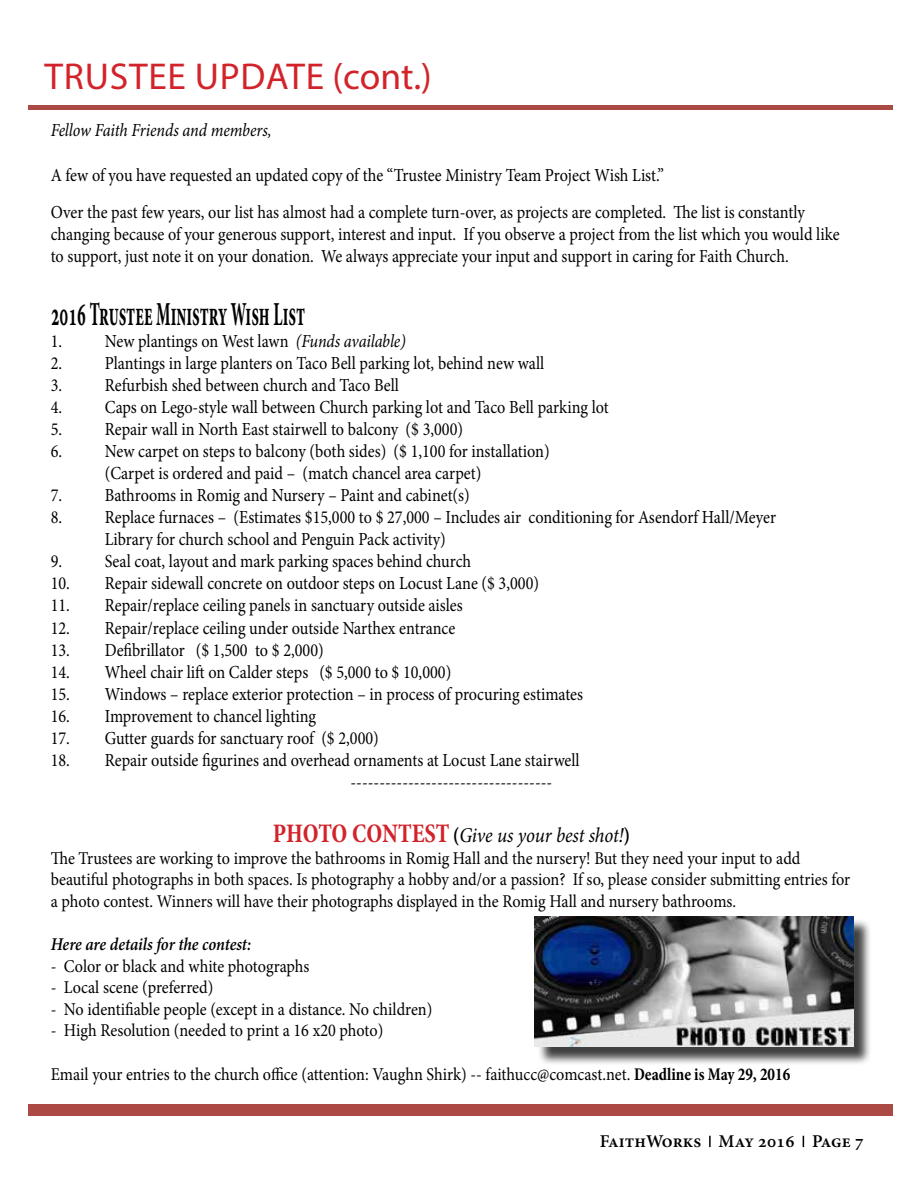
<style>
.page{position:relative;width:918px;height:1188px;background:#fff}
.page>*{position:absolute;margin:0;border:0;box-sizing:border-box;transform-origin:0 0}
.t1{font:37.5px "Myriad Pro";letter-spacing:.02em;color:#d2232a}
.t2{font:700 condensed 34.05px "Minion Pro";color:#000;scale:.53 1}
.t3{font:italic 21px "Minion Pro";letter-spacing:-.01em;color:#000;scale:.9 1}
.t4{font:18.45px/22px "Minion Pro";color:#000;scale:.88 1}
.t5{font:italic 18.45px "Minion Pro";letter-spacing:-.005em;color:#000;scale:.88 1}
.t6{font:18px/21.6px "Minion Pro";letter-spacing:-.005em;color:#000;scale:.9 1}
.t7{font:italic 600 18px "Minion Pro";letter-spacing:-.005em;color:#000;scale:.9 1}
.t8{font:600 18px "Minion Pro";color:#000}
.s1{font-style:italic}
.s2{font-weight:700;font-style:normal;font-stretch:condensed;font-size:27px;color:#d2232a}
.s3{font-weight:700;font-style:normal;font-stretch:condensed}
.s4{font-weight:700;font-stretch:condensed}
</style>
<div class="page">
<svg style="left:709px;top:1136px;width:2px;height:11px"></svg>
<div style="left:28px;top:105px;width:864px;height:5px;background:#ab4a45"></div>
<div style="left:28px;top:1104px;width:864px;height:11px;background:#ab4a45"></div>
<div style="left:537px;top:919px;width:335px;height:146px;background:#000;opacity:.75"></div>
<img style="left:535px;top:916px;width:319px;height:131px">
<h1 class="t1" style="left:44px;top:53px;width:389px">TRUSTEE UPDATE (cont.)</h1>
<p class="t5" style="left:51px;top:118px;width:253px">Fellow Faith Friends and members,</p>
<p class="t4" style="left:51px;top:156px;width:859px;line-height:37px">A few of you have requested an updated copy of the “Trustee Ministry Team Project Wish List.”<br>Over the past few years, our list has almost had a complete turn-over, as projects are completed. The list is constantly</p>
<p class="t4" style="left:51px;top:223px;width:898px">changing because of your generous support, interest and input. If you observe a project from the list which you would like to support, just note it on your donation. We always appreciate your input and support in caring for Faith Church.</p>
<h2 class="t2" style="left:51px;top:290px;width:482px">2016 Trustee Ministry Wish List</h2>
<p class="t4" style="left:51px;top:330px;width:405px">1. New plantings on West lawn <span class="s1">(Funds available)</span></p>
<p class="t4" style="left:51px;top:352px;width:562px">2. Plantings in large planters on Taco Bell parking lot, behind new wall</p>
<p class="t4" style="left:51px;top:374px;width:397px">3. Refurbish shed between church and Taco Bell</p>
<p class="t4" style="left:51px;top:396px;width:636px">4. Caps on Lego-style wall between Church parking lot and Taco Bell parking lot</p>
<p class="t4" style="left:51px;top:418px;width:470px">5. Repair wall in North East stairwell to balcony ($ 3,000)</p>
<p class="t4" style="left:105px;top:440px;width:507px;text-indent:-54px">6. New carpet on steps to balcony (both sides) ($ 1,100 for installation) (Carpet is ordered and paid – (match chancel area carpet)</p>
<p class="t4" style="left:51px;top:484px;width:478px">7. Bathrooms in Romig and Nursery – Paint and cabinet(s)</p>
<p class="t4" style="left:105px;top:506px;width:764px;text-indent:-54px">8. Replace furnaces – (Estimates $15,000 to $ 27,000 – Includes air conditioning for Asendorf Hall/Meyer<br>Library for church school and Penguin Pack activity)</p>
<p class="t4" style="left:51px;top:551px;width:479px">9. Seal coat, layout and mark parking spaces behind church</p>
<p class="t4" style="left:51px;top:573px;width:556px">10. Repair sidewall concrete on outdoor steps on Locust Lane ($ 3,000)</p>
<p class="t4" style="left:51px;top:595px;width:470px">11. Repair/replace ceiling panels in sanctuary outside aisles</p>
<p class="t4" style="left:51px;top:617px;width:461px">12. Repair/replace ceiling under outside Narthex entrance</p>
<p class="t4" style="left:51px;top:639px;width:312px">13. Defibrillator ($ 1,500 to $ 2,000)</p>
<p class="t4" style="left:51px;top:661px;width:457px">14. Wheel chair lift on Calder steps ($ 5,000 to $ 10,000)</p>
<p class="t4" style="left:51px;top:683px;width:606px">15. Windows – replace exterior protection – in process of procuring estimates</p>
<p class="t4" style="left:51px;top:705px;width:303px">16. Improvement to chancel lighting</p>
<p class="t4" style="left:51px;top:727px;width:374px">17. Gutter guards for sanctuary roof ($ 2,000)</p>
<p class="t4" style="left:351px;top:749px;width:262px;text-indent:-300px">18. Repair outside figurines and overhead ornaments at Locust Lane stairwell -----------------------------------</p>
<p class="t3" style="left:273px;top:821px;width:398px"><span class="s2">PHOTO CONTEST</span> <span class="s3">(</span>Give us your best shot!<span class="s3">)</span></p>
<p class="t6" style="left:51px;top:847px;width:890px">The Trustees are working to improve the bathrooms in Romig Hall and the nursery! But they need your input to add beautiful photographs in both spaces. Is photography a hobby and/or a passion? If so, please consider submitting entries for a photo contest. Winners will have their photographs displayed in the Romig Hall and nursery bathrooms.</p>
<p class="t7" style="left:51px;top:932px;width:224px">Here are details for the contest:</p>
<p class="t6" style="left:51px;top:955px;width:289px">- Color or black and white photographs</p>
<p class="t6" style="left:51px;top:977px;width:182px">- Local scene (preferred)</p>
<p class="t6" style="left:51px;top:998px;width:426px">- No identifiable people (except in a distance. No children)</p>
<p class="t6" style="left:51px;top:1020px;width:371px">- High Resolution (needed to print a 16 x20 photo)</p>
<p class="t6" style="left:51px;top:1063px;width:823px">Email your entries to the church office (attention: Vaughn Shirk) -- faithucc@comcast.net. <span class="s4">Deadline is May 29, 2016</span></p>
<p class="t8" style="left:600px;top:1129px;width:266px">FaithWorks May 2016 Page 7</p>
</div>
